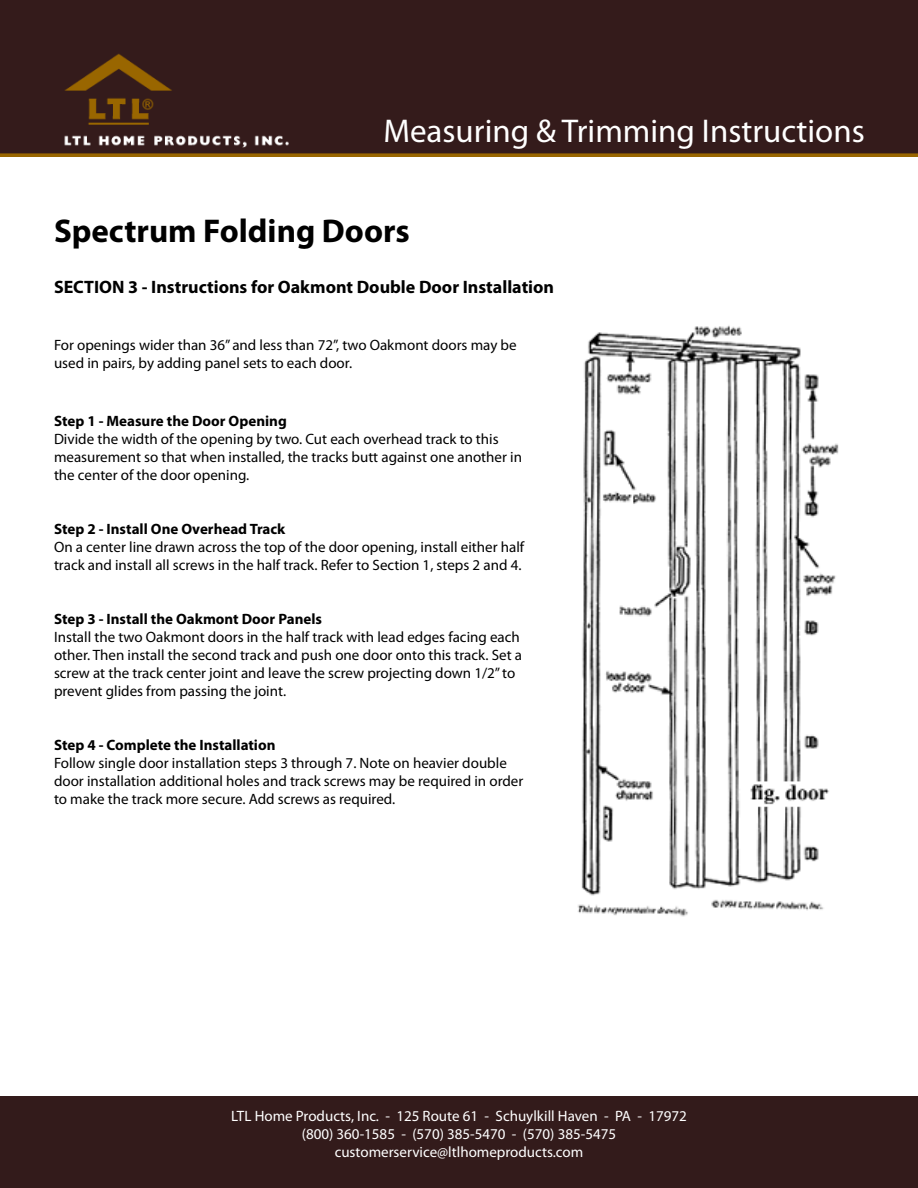
<style>
.page{position:relative;width:918px;height:1188px;background:#fff}
.page>*{position:absolute;margin:0;border:0;box-sizing:border-box;transform-origin:0 0}
.t1{font:33px "Myriad Pro";color:#fff}
.t2{font:700 33px "Myriad Pro";color:#000}
.t3{font:700 18px "Myriad Pro";color:#000}
.t4{font:15px/18px "Myriad Pro";color:#000}
.t5{font:15px/18px "Myriad Pro";color:#fff;text-align:center}
.t6{font:700 15px "Myriad Pro";color:#000}
</style>
<div class="page">
<div style="left:0;top:0;width:918px;height:157px;background:#341b1b"></div>
<div style="left:0;top:1096px;width:918px;height:92px;background:#331b1b"></div>
<img style="left:577px;top:325px;width:262px;height:592px">
<h1 class="t1" style="left:383px;top:113px;width:483px">Measuring &amp; Trimming Instructions</h1>
<h1 class="t2" style="left:54px;top:213px;width:357px">Spectrum Folding Doors</h1>
<p class="t3" style="left:54px;top:277px;width:502px">SECTION 3 - Instructions for Oakmont Double Door Installation</p>
<p class="t4" style="left:54px;top:336px;width:464px">For openings wider than 36” and less than 72”, two Oakmont doors may be used in pairs, by adding panel sets to each door.</p>
<p class="t6" style="left:54px;top:412px;width:234px">Step 1 - Measure the Door Opening</p>
<p class="t4" style="left:54px;top:430px;width:469px">Divide the width of the opening by two. Cut each overhead track to this measurement so that when installed, the tracks butt against one another in the center of the door opening.</p>
<p class="t6" style="left:54px;top:520px;width:233px">Step 2 - Install One Overhead Track</p>
<p class="t4" style="left:54px;top:538px;width:472px">On a center line drawn across the top of the door opening, install either half track and install all screws in the half track. Refer to Section 1, steps 2 and 4.</p>
<p class="t6" style="left:54px;top:610px;width:270px">Step 3 - Install the Oakmont Door Panels</p>
<p class="t4" style="left:54px;top:628px;width:470px">Install the two Oakmont doors in the half track with lead edges facing each other. Then install the second track and push one door onto this track. Set a screw at the track center joint and leave the screw projecting down 1/2” to prevent glides from passing the joint.</p>
<p class="t6" style="left:54px;top:736px;width:223px">Step 4 - Complete the Installation</p>
<p class="t4" style="left:54px;top:754px;width:471px">Follow single door installation steps 3 through 7. Note on heavier double door installation additional holes and track screws may be required in order to make the track more secure. Add screws as required.</p>
<p class="t5" style="left:231px;top:1108px;width:457px">LTL Home Products, Inc. - 125 Route 61 - Schuylkill Haven - PA - 17972 (800) 360-1585 - (570) 385-5470 - (570) 385-5475 customerservice@ltlhomeproducts.com</p>
</div>
